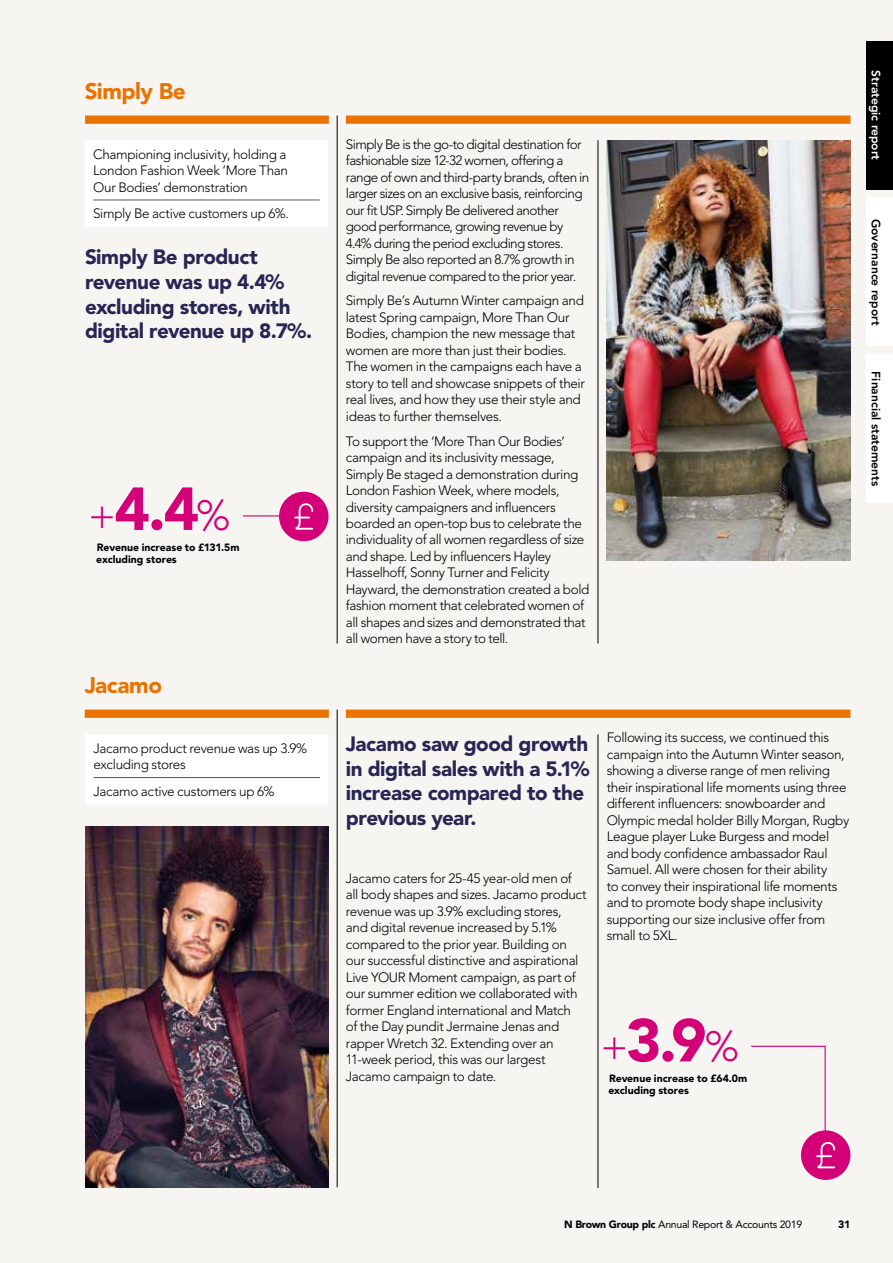
<style>
.page{position:relative;width:893px;height:1263px;background:#f6f5f1}
.page>*{position:absolute;margin:0;border:0;box-sizing:border-box;transform-origin:0 0}
.t1{font:900 60px "Avenir LT Std";color:#d30078}
.t2{font:900 22.5px "Avenir LT Std";letter-spacing:-.02em;color:#ea7200}
.t3{font:900 20.7px/24.8px "Avenir LT Std";letter-spacing:-.02em;color:#282555}
.t4{font:300 13.5px/16.5px "Avenir LT Std";letter-spacing:-.03em;color:#000}
.t5{font:800 12px "Avenir LT Std";color:#000}
.t6{font:800 12px "Avenir LT Std";color:#fff}
.t7{font:900 10.5px/12.5px "Avenir LT Std";color:#000}
.t8{font:10.5px "Avenir LT Std";letter-spacing:-.025em;color:#000}
.s1{font-weight:300;font-size:42px}
.s2{font-weight:900}
</style>
<div class="page">
<div style="left:85px;top:115px;width:244px;height:9px;background:#ea7200"></div>
<div style="left:346px;top:115px;width:504px;height:9px;background:#ea7200"></div>
<hr style="left:598px;top:140px;width:1px;height:504px;background:#000">
<hr style="left:337px;top:116px;width:1px;height:528px;background:#000">
<div style="left:801px;top:1130px;width:49px;height:50px;background:#d30078;border-radius:50%"></div>
<svg style="left:751px;top:1045px;width:84px;height:123px"></svg>
<div style="left:279px;top:492px;width:49px;height:49px;background:#d30078;border-radius:50%"></div>
<svg style="left:294px;top:503px;width:19px;height:27px"></svg>
<hr style="left:243px;top:515px;width:44px;height:1px;background:#d30078">
<img style="left:607px;top:141px;width:243px;height:419px">
<img style="left:85px;top:826px;width:243px;height:361px">
<hr style="left:598px;top:734px;width:1px;height:454px;background:#000">
<hr style="left:337px;top:710px;width:1px;height:477px;background:#000">
<div style="left:85px;top:141px;width:243px;height:85px;background:#fff"></div>
<hr style="left:93px;top:200px;width:227px;height:1px;background:#56565b">
<div style="left:85px;top:735px;width:243px;height:69px;background:#fff"></div>
<hr style="left:94px;top:777px;width:226px;height:1px;background:#56565b">
<div style="left:85px;top:709px;width:244px;height:9px;background:#ea7200"></div>
<div style="left:346px;top:709px;width:504px;height:9px;background:#ea7200"></div>
<div style="left:866px;top:41px;width:27px;height:148px;background:#000"></div>
<div style="left:866px;top:198px;width:27px;height:148px;background:#fff"></div>
<div style="left:866px;top:354px;width:27px;height:149px;background:#fff"></div>
<h2 class="t2" style="left:85px;top:78px;width:103px">Simply Be</h2>
<p class="t4" style="left:93px;top:146px;width:196px;text-align:justify">Championing inclusivity, holding a London Fashion Week ‘More Than Our Bodies’ demonstration</p>
<p class="t4" style="left:93px;top:206px;width:197px">Simply Be active customers up 6%.</p>
<h3 class="t3" style="left:85px;top:244px;width:229px">Simply Be product revenue was up 4.4% excluding stores, with digital revenue up 8.7%.</h3>
<h1 class="t1" style="left:88px;top:473px;width:144px"><span class="s1">+</span>4.4<span class="s1">%</span></h1>
<p class="t7" style="left:96px;top:541px;width:145px">Revenue increase to £131.5m excluding stores</p>
<h2 class="t2" style="left:85px;top:672px;width:79px">Jacamo</h2>
<p class="t4" style="left:94px;top:740px;width:215px">Jacamo product revenue was up 3.9% excluding stores</p>
<p class="t4" style="left:94px;top:783px;width:182px">Jacamo active customers up 6%</p>
<p class="t4" style="left:346px;top:136px;width:245px">Simply Be is the go-to digital destination for fashionable size 12-32 women, offering a range of own and third-party brands, often in larger sizes on an exclusive basis, reinforcing our fit USP. Simply Be delivered another good performance, growing revenue by 4.4% during the period excluding stores.<br>Simply Be also reported an 8.7% growth in digital revenue compared to the prior year.</p>
<p class="t4" style="left:346px;top:292px;width:241px">Simply Be’s Autumn Winter campaign and latest Spring campaign, More Than Our Bodies, champion the new message that women are more than just their bodies.<br>The women in the campaigns each have a story to tell and showcase snippets of their real lives, and how they use their style and ideas to further themselves.</p>
<p class="t4" style="left:346px;top:433px;width:245px">To support the ‘More Than Our Bodies’ campaign and its inclusivity message, Simply Be staged a demonstration during London Fashion Week, where models, diversity campaigners and influencers boarded an open-top bus to celebrate the individuality of all women regardless of size and shape. Led by influencers Hayley Hasselhoff, Sonny Turner and Felicity Hayward, the demonstration created a bold fashion moment that celebrated women of all shapes and sizes and demonstrated that all women have a story to tell.</p>
<p class="t6" style="left:883px;top:70px;width:91px;rotate:90deg">Strategic report</p>
<p class="t5" style="left:883px;top:219px;width:108px;rotate:90deg">Governance report</p>
<p class="t5" style="left:883px;top:371px;width:116px;rotate:90deg">Financial statements</p>
<h3 class="t3" style="left:346px;top:731px;width:245px">Jacamo saw good growth in digital sales with a 5.1% increase compared to the previous year.</h3>
<p class="t4" style="left:346px;top:870px;width:242px">Jacamo caters for 25-45 year-old men of all body shapes and sizes. Jacamo product revenue was up 3.9% excluding stores, and digital revenue increased by 5.1% compared to the prior year. Building on our successful distinctive and aspirational Live YOUR Moment campaign, as part of our summer edition we collaborated with former England international and Match<br>of the Day pundit Jermaine Jenas and rapper Wretch 32. Extending over an 11-week period, this was our largest Jacamo campaign to date.</p>
<p class="t4" style="left:607px;top:730px;width:244px">Following its success, we continued this campaign into the Autumn Winter season, showing a diverse range of men reliving their inspirational life moments using three different influencers: snowboarder and Olympic medal holder Billy Morgan, Rugby League player Luke Burgess and model and body confidence ambassador Raul Samuel. All were chosen for their ability<br>to convey their inspirational life moments and to promote body shape inclusivity supporting our size inclusive offer from small to 5XL.</p>
<h1 class="t1" style="left:600px;top:1004px;width:140px"><span class="s1">+</span>3.9<span class="s1">%</span></h1>
<p class="t7" style="left:608px;top:1072px;width:140px">Revenue increase to £64.0m excluding stores</p>
<p class="t8" style="left:564px;top:1219px;width:240px"><span class="s2">N Brown Group plc</span> Annual Report &amp; Accounts 2019</p>
<p class="t7" style="left:838px;top:1218px;width:14px">31</p>
</div>
